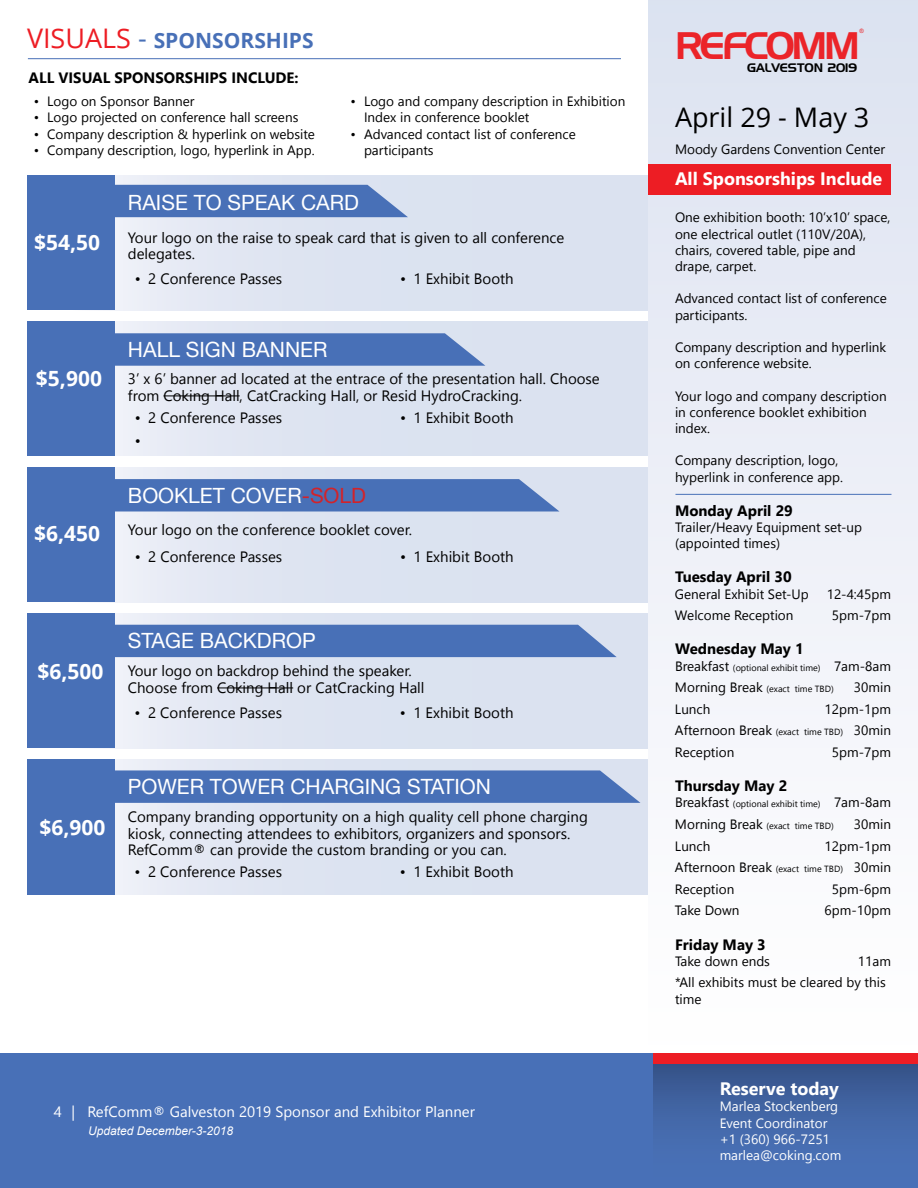
<style>
.page{position:relative;width:918px;height:1188px;background:#fff}
.page>*{position:absolute;margin:0;border:0;box-sizing:border-box;transform-origin:0 0}
.t1{font:37.35px "Handel Gothic";letter-spacing:-.08em;color:#eb2429}
.t2{font:27px "Open Sans";color:#000}
.t3{font:21px "Helvetica Neue";color:#fff}
.t4{font:700 21px "Open Sans";color:#fff}
.t5{font:700 21px "Open Sans";color:#4870b7}
.t6{font:700 18px "Segoe UI";color:#fff}
.t7{font:15px/16.5px "Segoe UI";color:#000}
.t8{font:700 15px "Segoe UI";color:#000}
.t9{font:15px "Segoe UI";color:#fff}
.t10{font:13.5px/16.2px "Segoe UI";color:#000}
.t11{font:13.5px/16.2px "Segoe UI";color:#fff}
.t12{font:italic 12px "Arial";color:#fff}
.t13{font:12px "Handel Gothic";color:#000}
.t14{font:9px "Segoe UI";color:#000}
.t15{font:6px "Arial";color:#eb2429}
.s1{font-weight:400;font-size:27px;color:#ed1d24}
.s2{font-weight:400;font-size:27px}
.s3{color:#d2232a}
.s4{font-size:13.5px}
.s5{font-size:9px}
</style>
<div class="page">
<div style="left:648px;top:0;width:270px;height:1053px;background:linear-gradient(to bottom,#dce2f0,#fff)"></div>
<div style="left:0;top:1053px;width:918px;height:135px;background:#4870b7"></div>
<svg style="left:653px;top:1064px;width:265px;height:66px"></svg>
<div style="left:653px;top:1053px;width:265px;height:11px;background:#ed1d24"></div>
<div style="left:70px;top:613px;width:578px;height:135px;background:linear-gradient(to right,#e4e8f3,#d8e0ef)"></div>
<div style="left:70px;top:759px;width:578px;height:135px;background:linear-gradient(to right,#e5e9f4,#d8e0ef)"></div>
<div style="left:70px;top:321px;width:578px;height:135px;background:linear-gradient(to right,#e5e9f4,#d8e0ef)"></div>
<div style="left:70px;top:176px;width:578px;height:134px;background:linear-gradient(to right,#e4e9f4,#d8e0ef)"></div>
<div style="left:70px;top:467px;width:578px;height:135px;background:linear-gradient(to right,#e5e9f4,#d8e0ef)"></div>
<div style="left:27px;top:613px;width:87px;height:135px;background:#4870b7"></div>
<div style="left:27px;top:759px;width:87px;height:135px;background:#4870b7"></div>
<div style="left:27px;top:321px;width:87px;height:135px;background:#4870b7"></div>
<div style="left:27px;top:176px;width:87px;height:134px;background:#4870b7"></div>
<div style="left:27px;top:467px;width:87px;height:135px;background:#4870b7"></div>
<div style="left:114px;top:625px;width:503px;height:32px;background:#4870b7"></div>
<svg style="left:114px;top:770px;width:526px;height:33px;background:#4f76ba"></svg>
<div style="left:114px;top:185px;width:294px;height:32px;background:#4870b7"></div>
<svg style="left:114px;top:479px;width:446px;height:33px;background:#5177ba"></svg>
<svg style="left:114px;top:333px;width:371px;height:33px;background:#5278bb"></svg>
<hr style="left:164px;top:395px;width:76px;height:1px;background:#000">
<hr style="left:217px;top:688px;width:76px;height:1px;background:#000">
<div style="left:648px;top:164px;width:243px;height:31px;background:#ed1d24"></div>
<hr style="left:28px;top:58px;width:593px;height:1px;background:#4870b7">
<hr style="left:675px;top:494px;width:216px;height:1px;background:#4870b7">
<h3 class="t5" style="left:27px;top:25px;width:288px"><span class="s1">VISUALS</span> <span class="s2">-</span> SPONSORSHIPS</h3>
<h1 class="t1" style="left:675px;top:28px;width:187px">REFCOMM</h1>
<p class="t13" style="left:747px;top:62px;width:112px">GALVESTON 2019</p>
<p class="t15" style="left:860px;top:27px;width:6px">®</p>
<p class="t8" style="left:29px;top:66px;width:272px">ALL VISUAL SPONSORSHIPS INCLUDE:</p>
<p class="t10" style="left:34px;top:92px;width:162px">• Logo on Sponsor Banner</p>
<p class="t10" style="left:34px;top:109px;width:266px">• Logo projected on conference hall screens</p>
<p class="t10" style="left:34px;top:125px;width:283px">• Company description &amp; hyperlink on website</p>
<p class="t10" style="left:34px;top:142px;width:283px">• Company description, logo, hyperlink in App.</p>
<p class="t10" style="left:364px;top:92px;width:263px;text-indent:-14px">• Logo and company description in Exhibition<br>Index in conference booklet</p>
<p class="t10" style="left:364px;top:125px;width:213px;text-indent:-14px">• Advanced contact list of conference participants</p>
<h3 class="t3" style="left:128px;top:187px;width:233px">RAISE TO SPEAK CARD</h3>
<h3 class="t4" style="left:34px;top:227px;width:68px">$54,50</h3>
<p class="t7" style="left:128px;top:229px;width:438px">Your logo on the raise to speak card that is given to all conference delegates.</p>
<p class="t7" style="left:135px;top:270px;width:149px">• 2 Conference Passes</p>
<p class="t7" style="left:400px;top:270px;width:115px">• 1 Exhibit Booth</p>
<h3 class="t3" style="left:128px;top:334px;width:201px">HALL SIGN BANNER</h3>
<h3 class="t4" style="left:36px;top:364px;width:68px">$5,900</h3>
<p class="t7" style="left:128px;top:371px;width:473px">3’ x 6’ banner ad located at the entrace of the presentation hall. Choose from Coking Hall, CatCracking Hall, or Resid HydroCracking.</p>
<p class="t7" style="left:135px;top:406px;width:149px;line-height:23.2px">• 2 Conference Passes •</p>
<p class="t7" style="left:400px;top:409px;width:115px">• 1 Exhibit Booth</p>
<h3 class="t3" style="left:128px;top:481px;width:240px">BOOKLET COVER<span class="s3">-SOLD</span></h3>
<h3 class="t4" style="left:34px;top:519px;width:68px">$6,450</h3>
<p class="t7" style="left:128px;top:521px;width:286px">Your logo on the conference booklet cover.</p>
<p class="t7" style="left:135px;top:548px;width:149px">• 2 Conference Passes</p>
<p class="t7" style="left:400px;top:548px;width:115px">• 1 Exhibit Booth</p>
<h3 class="t4" style="left:37px;top:656px;width:68px">$6,500</h3>
<h3 class="t3" style="left:128px;top:625px;width:189px">STAGE BACKDROP</h3>
<p class="t7" style="left:128px;top:663px;width:298px">Your logo on backdrop behind the speaker.<br>Choose from Coking Hall or CatCracking Hall</p>
<p class="t7" style="left:135px;top:704px;width:149px">• 2 Conference Passes</p>
<p class="t7" style="left:400px;top:704px;width:115px">• 1 Exhibit Booth</p>
<h3 class="t4" style="left:39px;top:812px;width:68px">$6,900</h3>
<h3 class="t3" style="left:128px;top:771px;width:365px">POWER TOWER CHARGING STATION</h3>
<p class="t7" style="left:128px;top:808px;width:462px">Company branding opportunity on a high quality cell phone charging kiosk, connecting attendees to exhibitors, organizers and sponsors.<br>RefComm® can provide the custom branding or you can.</p>
<p class="t7" style="left:135px;top:863px;width:149px">• 2 Conference Passes</p>
<p class="t7" style="left:400px;top:863px;width:115px">• 1 Exhibit Booth</p>
<p class="t9" style="left:54px;top:1099px;width:10px">4</p>
<p class="t9" style="left:71px;top:1099px;width:405px">| RefComm® Galveston 2019 Sponsor and Exhibitor Planner</p>
<p class="t12" style="left:88px;top:1123px;width:147px">Updated December-3-2018</p>
<h2 class="t2" style="left:675px;top:99px;width:196px">April 29 - May 3</h2>
<p class="t10" style="left:675px;top:141px;width:212px">Moody Gardens Convention Center</p>
<h3 class="t6" style="left:675px;top:165px;width:209px">All Sponsorships Include</h3>
<p class="t10" style="left:675px;top:209px;width:217px">One exhibition booth: 10’x10’ space, one electrical outlet (110V/20A), chairs, covered table, pipe and drape, carpet.</p>
<p class="t10" style="left:675px;top:290px;width:213px">Advanced contact list of conference participants.</p>
<p class="t10" style="left:675px;top:339px;width:213px">Company description and hyperlink on conference website.</p>
<p class="t10" style="left:675px;top:387px;width:213px">Your logo and company description in conference booklet exhibition index.</p>
<p class="t10" style="left:675px;top:452px;width:170px">Company description, logo, hyperlink in conference app.</p>
<p class="t8" style="left:675px;top:498px;width:119px">Monday April 29</p>
<p class="t10" style="left:675px;top:519px;width:189px">Trailer/Heavy Equipment set-up (appointed times)</p>
<p class="t8" style="left:675px;top:565px;width:118px">Tuesday April 30</p>
<p class="t10" style="left:675px;top:585px;width:135px">General Exhibit Set-Up</p>
<p class="t10" style="left:827px;top:585px;width:66px">12-4:45pm</p>
<p class="t10" style="left:675px;top:607px;width:120px">Welcome Reception</p>
<p class="t10" style="left:832px;top:607px;width:61px">5pm-7pm</p>
<p class="t8" style="left:675px;top:637px;width:130px">Wednesday May 1</p>
<p class="t14" style="left:675px;top:660px;width:217px"><span class="s4">Breakfast</span> (optional exhibit time) <span class="s4">7am-8am</span></p>
<p class="t14" style="left:675px;top:682px;width:160px"><span class="s4">Morning Break</span> (exact time TBD)</p>
<p class="t10" style="left:854px;top:679px;width:39px">30min</p>
<p class="t10" style="left:675px;top:701px;width:37px">Lunch</p>
<p class="t10" style="left:675px;top:698px;width:218px;line-height:21.6px;text-align:justify;text-indent:150px">12pm-1pm Afternoon Break <span class="s5">(exact time TBD)</span> 30min Reception</p>
<p class="t10" style="left:832px;top:744px;width:61px">5pm-7pm</p>
<p class="t8" style="left:675px;top:774px;width:114px">Thursday May 2</p>
<p class="t14" style="left:675px;top:797px;width:217px"><span class="s4">Breakfast</span> (optional exhibit time) <span class="s4">7am-8am</span></p>
<p class="t14" style="left:675px;top:819px;width:160px"><span class="s4">Morning Break</span> (exact time TBD)</p>
<p class="t10" style="left:854px;top:816px;width:39px">30min</p>
<p class="t10" style="left:675px;top:837px;width:37px">Lunch</p>
<p class="t10" style="left:675px;top:835px;width:218px;line-height:21.6px;text-align:justify;text-indent:150px">12pm-1pm Afternoon Break <span class="s5">(exact time TBD)</span> 30min Reception</p>
<p class="t10" style="left:832px;top:881px;width:61px">5pm-6pm</p>
<p class="t10" style="left:675px;top:902px;width:66px">Take Down</p>
<p class="t10" style="left:825px;top:902px;width:68px">6pm-10pm</p>
<p class="t8" style="left:675px;top:932px;width:92px">Friday May 3</p>
<p class="t10" style="left:675px;top:953px;width:97px">Take down ends</p>
<p class="t10" style="left:675px;top:950px;width:218px;line-height:21.6px;text-indent:183px">11am *All exhibits must be cleared by this</p>
<p class="t10" style="left:675px;top:990px;width:28px">time</p>
<h3 class="t6" style="left:720px;top:1074px;width:121px">Reserve today</h3>
<p class="t11" style="left:720px;top:1098px;width:123px">Marlea Stockenberg<br>Event Coordinator +1 (360) 966-7251 marlea@coking.com</p>
</div>
